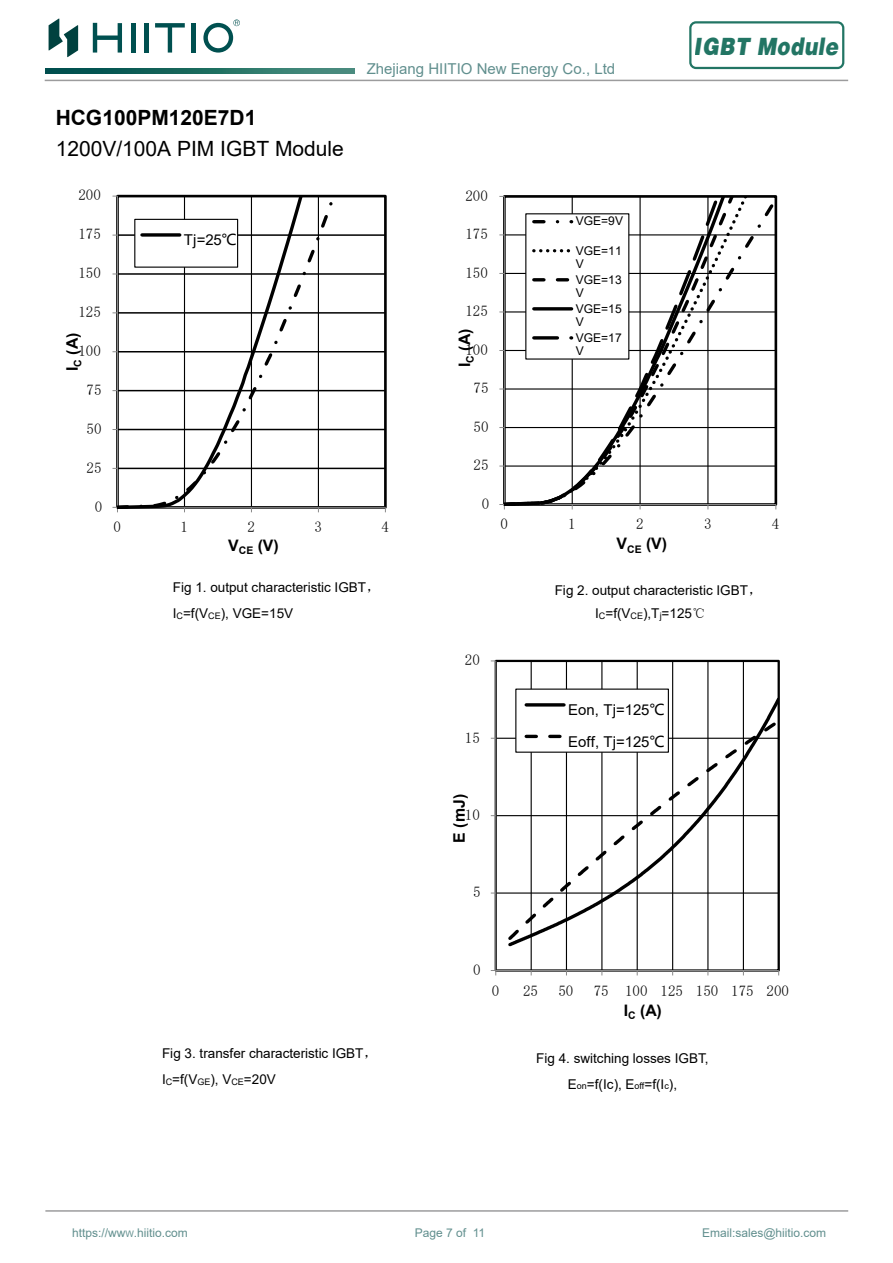
<style>
.page{position:relative;width:893px;height:1263px;background:#fff}
.page>*{position:absolute;margin:0;border:0;box-sizing:border-box;transform-origin:0 0}
.t1{font:24px "HGF9 X CNKI";color:#227564;scale:.86 1}
.t2{font:21px "Arial";color:#000}
.t3{font:700 21px "Arial";color:#000}
.t4{font:700 15.9px "Arial";color:#000}
.t5{font:15px "Yu Mincho";color:#000}
.t6{font:15px "Arial";color:#618f8e}
.t7{font:15px/31.5px "Arial";color:#000}
.t8{font:13.5px/26px "Arial";color:#000}
.t9{font:12px "Arial";color:#618f8e}
.t10{font:12px/13.8px "Arial";color:#000}
.s1{font-family:"Microsoft Ya Hei"}
.s2{font-family:"Sim Sun"}
.s3{font-size:9px}
</style>
<div class="page">
<hr style="left:117px;top:468px;width:268px;height:1px;background:#000">
<hr style="left:117px;top:429px;width:268px;height:1px;background:#000">
<hr style="left:117px;top:390px;width:268px;height:1px;background:#000">
<hr style="left:117px;top:351px;width:268px;height:1px;background:#000">
<hr style="left:117px;top:312px;width:268px;height:2px;background:#000">
<hr style="left:117px;top:273px;width:268px;height:2px;background:#000">
<hr style="left:117px;top:234px;width:268px;height:2px;background:#000">
<div style="left:116px;top:195px;width:271px;height:314px;border:3px solid #000"></div>
<hr style="left:117px;top:507px;width:268px;height:1px;background:#898989">
<svg style="left:117px;top:196px;width:221px;height:312px"></svg>
<div style="left:134px;top:219px;width:104px;height:49px;background:#fff;border:1px solid #000"></div>
<svg style="left:142px;top:233px;width:38px;height:4px"></svg>
<svg style="left:499px;top:504px;width:6px;height:5px"></svg>
<svg style="left:750px;top:196px;width:27px;height:309px"></svg>
<svg style="left:736px;top:196px;width:14px;height:309px"></svg>
<svg style="left:504px;top:196px;width:218px;height:309px"></svg>
<div style="left:525px;top:213px;width:104px;height:147px;background:#fff"></div>
<svg style="left:534px;top:220px;width:38px;height:3px"></svg>
<svg style="left:534px;top:249px;width:37px;height:3px"></svg>
<svg style="left:534px;top:278px;width:36px;height:3px"></svg>
<svg style="left:534px;top:307px;width:38px;height:4px"></svg>
<svg style="left:534px;top:336px;width:38px;height:4px"></svg>
<hr style="left:496px;top:892px;width:283px;height:2px;background:#000">
<hr style="left:496px;top:815px;width:283px;height:1px;background:#000">
<hr style="left:496px;top:738px;width:283px;height:1px;background:#000">
<hr style="left:531px;top:661px;width:1px;height:309px;background:#000">
<hr style="left:566px;top:661px;width:1px;height:309px;background:#000">
<hr style="left:601px;top:661px;width:1px;height:309px;background:#000">
<hr style="left:637px;top:661px;width:1px;height:309px;background:#000">
<hr style="left:672px;top:661px;width:1px;height:309px;background:#000">
<hr style="left:707px;top:661px;width:2px;height:309px;background:#000">
<hr style="left:743px;top:661px;width:1px;height:309px;background:#000">
<div style="left:495px;top:660px;width:285px;height:312px;border:2px solid #000"></div>
<hr style="left:495px;top:661px;width:1px;height:309px;background:#898989">
<hr style="left:496px;top:970px;width:283px;height:1px;background:#898989">
<svg style="left:508px;top:694px;width:271px;height:255px"></svg>
<svg style="left:505px;top:717px;width:274px;height:226px"></svg>
<div style="left:515px;top:689px;width:154px;height:64px;background:#fff"></div>
<svg style="left:526px;top:703px;width:38px;height:4px"></svg>
<svg style="left:526px;top:735px;width:36px;height:3px"></svg>
<svg style="left:46px;top:69px;width:308px;height:5px"></svg>
<hr style="left:45px;top:1210px;width:803px;height:2px;background:#9c9c9d">
<hr style="left:45px;top:80px;width:803px;height:1px;background:#9c9c9d">
<div style="left:689px;top:21px;width:155px;height:48px;border:2px solid #227564;border-radius:6px"></div>
<hr style="left:192px;top:23px;width:4px;height:30px;background:#005050">
<hr style="left:131px;top:23px;width:4px;height:30px;background:#005050">
<svg style="left:93px;top:23px;width:29px;height:30px"></svg>
<div style="left:144px;top:23px;width:5px;height:30px;background:#005050"></div>
<svg style="left:155px;top:23px;width:30px;height:30px"></svg>
<svg style="left:203px;top:19px;width:37px;height:34px"></svg>
<svg style="left:49px;top:19px;width:29px;height:38px"></svg>
<h1 class="t1" style="left:694px;top:28px;width:169px">IGBT Module</h1>
<p class="t6" style="left:367px;top:58px;width:250px">Zhejiang HIITIO New Energy Co., Ltd</p>
<h2 class="t3" style="left:56px;top:103px;width:202px">HCG100PM120E7D1</h2>
<h2 class="t2" style="left:56px;top:134px;width:290px">1200V/100A PIM IGBT Module</h2>
<p class="t5" style="left:78px;top:188px;width:24px">200</p>
<p class="t5" style="left:465px;top:188px;width:24px">200</p>
<p class="t5" style="left:78px;top:226px;width:24px">175</p>
<p class="t5" style="left:78px;top:265px;width:24px">150</p>
<p class="t5" style="left:78px;top:304px;width:24px">125</p>
<p class="t4" style="left:61px;top:371px;width:39px;rotate:-90deg">I<sub>C</sub> (A)</p>
<p class="t5" style="left:78px;top:343px;width:24px">100</p>
<p class="t7" style="left:184px;top:224px;width:54px">Tj=25<span class="s1">℃</span></p>
<p class="t5" style="left:465px;top:226px;width:24px">175</p>
<p class="t5" style="left:465px;top:265px;width:24px">150</p>
<p class="t5" style="left:465px;top:303px;width:24px">125</p>
<p class="t4" style="left:453px;top:367px;width:39px;rotate:-90deg">I<sub>C</sub> (A)</p>
<p class="t5" style="left:465px;top:342px;width:24px">100</p>
<p class="t10" style="left:576px;top:214px;width:49px">VGE=9V</p>
<p class="t10" style="left:576px;top:243px;width:47px">VGE=11<br>V</p>
<p class="t10" style="left:576px;top:272px;width:47px">VGE=13<br>V</p>
<p class="t10" style="left:576px;top:301px;width:47px">VGE=15<br>V</p>
<p class="t10" style="left:576px;top:330px;width:47px">VGE=17<br>V</p>
<p class="t5" style="left:87px;top:382px;width:16px">75</p>
<p class="t5" style="left:474px;top:380px;width:16px">75</p>
<p class="t5" style="left:87px;top:421px;width:16px">50</p>
<p class="t5" style="left:474px;top:419px;width:16px">50</p>
<p class="t5" style="left:87px;top:460px;width:16px">25</p>
<p class="t5" style="left:474px;top:457px;width:16px">25</p>
<p class="t5" style="left:95px;top:499px;width:9px">0</p>
<p class="t5" style="left:482px;top:496px;width:9px">0</p>
<p class="t5" style="left:113px;top:519px;width:9px">0</p>
<p class="t5" style="left:180px;top:519px;width:9px">1</p>
<p class="t5" style="left:247px;top:519px;width:9px">2</p>
<p class="t5" style="left:314px;top:519px;width:9px">3</p>
<p class="t5" style="left:381px;top:519px;width:9px">4</p>
<p class="t4" style="left:228px;top:534px;width:52px">V<sub>CE</sub> (V)</p>
<p class="t5" style="left:500px;top:517px;width:9px">0</p>
<p class="t5" style="left:568px;top:517px;width:9px">1</p>
<p class="t5" style="left:636px;top:517px;width:9px">2</p>
<p class="t5" style="left:704px;top:517px;width:9px">3</p>
<p class="t5" style="left:772px;top:517px;width:9px">4</p>
<p class="t4" style="left:617px;top:533px;width:52px">V<sub>CE</sub> (V)</p>
<p class="t8" style="left:173px;top:574px;width:209px">Fig 1. output characteristic IGBT<span class="s2">，<br></span>I<span class="s3">C</span>=f(V<span class="s3">CE</span>), VGE=15V</p>
<p class="t8" style="left:595px;top:578px;width:168px;line-height:23.2px;text-indent:-40px">Fig 2. output characteristic IGBT<span class="s2">，<br></span>I<span class="s3">C</span>=f(V<span class="s3">CE</span>),T<span class="s3">j</span>=125<span class="s2">℃</span></p>
<p class="t5" style="left:465px;top:652px;width:16px">20</p>
<p class="t5" style="left:465px;top:730px;width:16px">15</p>
<p class="t4" style="left:448px;top:842px;width:50px;rotate:-90deg">E (mJ)</p>
<p class="t5" style="left:465px;top:807px;width:16px">10</p>
<p class="t5" style="left:473px;top:884px;width:9px">5</p>
<p class="t7" style="left:568px;top:694px;width:98px">Eon, Tj=125<span class="s1">℃<br></span>Eoff, Tj=125<span class="s1">℃</span></p>
<p class="t5" style="left:473px;top:962px;width:9px">0</p>
<p class="t5" style="left:492px;top:983px;width:9px">0</p>
<p class="t5" style="left:523px;top:983px;width:16px">25</p>
<p class="t5" style="left:558px;top:983px;width:16px">50</p>
<p class="t5" style="left:594px;top:983px;width:197px">75 100 125 150 175 200</p>
<p class="t4" style="left:624px;top:999px;width:39px">I<sub>C</sub> (A)</p>
<p class="t8" style="left:162px;top:1040px;width:217px">Fig 3. transfer characteristic IGBT<span class="s2">，<br></span>I<span class="s3">C</span>=f(V<span class="s3">GE</span>), V<span class="s3">CE</span>=20V</p>
<p class="t8" style="left:536px;top:1045px;width:174px;text-align:center">Fig 4. switching losses IGBT,<br>E<span class="s3">on</span>=f(Ic), E<span class="s3">off</span>=f(I<span class="s3">c</span>),</p>
<p class="t9" style="left:72px;top:1225px;width:117px">https://ww<span class="s3">W</span>.hiitio.com</p>
<p class="t9" style="left:415px;top:1225px;width:72px">Page 7 of 11</p>
<p class="t9" style="left:702px;top:1225px;width:126px">Email:sales@hiitio.com</p>
</div>
